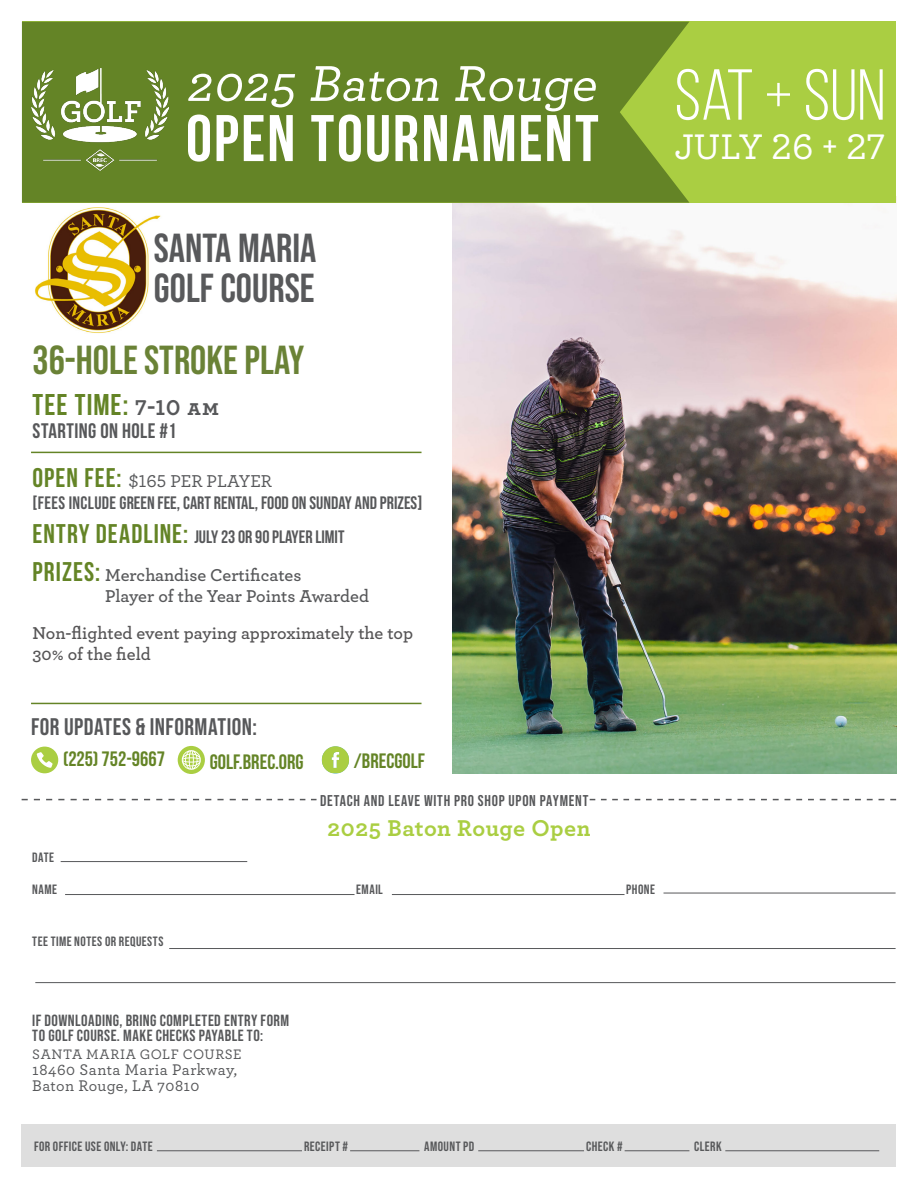
<style>
.page{position:relative;width:918px;height:1188px;background:#fff}
.page>*{position:absolute;margin:0;border:0;box-sizing:border-box;transform-origin:0 0}
.t1{font:72px "Bebas Neue";color:#fff}
.t2{font:700 65.7px "Bebas Neue";letter-spacing:.03em;color:#fff}
.t3{font:italic 500 52.8px "Archer";color:#fff}
.t4{font:40.5px "Bebas Neue";color:#58595b}
.t5{font:40.5px "Bebas Neue";color:#6a8236}
.t6{font:500 37.35px "Archer";color:#fff}
.t7{font:700 30px "Bebas Neue";letter-spacing:.035em;color:#648426}
.t8{font:24px "Bebas Neue";letter-spacing:.02em;color:#57585a}
.t9{font:700 24px "Archer";letter-spacing:.02em;color:#aace42}
.t10{font:700 21px "Bebas Neue";letter-spacing:.015em;color:#57585a}
.t11{font:700 20.85px "Bebas Neue";color:#648426}
.t12{font:600 18px "Archer";color:#57585a}
.t13{font:600 18px "Archer";color:#555455}
.t14{font:18px "Bebas Neue";color:#57585a}
.t15{font:18px "Bebas Neue";color:#57585a}
.t16{font:500 18px "Archer";color:#58595b}
.t17{font:16.2px/14.4px "Bebas Neue";letter-spacing:.025em;color:#57585a}
.t18{font:500 16.2px/16.2px "Archer";letter-spacing:.025em;color:#57585a}
.t19{font:15.6px "Bebas Neue";letter-spacing:.045em;color:#57585a}
.t20{font:500 14.4px "Archer";letter-spacing:.04em;color:#57585a}
.t21{font:13.5px "Bebas Neue";letter-spacing:.035em;color:#57585a}
.t22{font:700 13.5px "Bebas Neue";letter-spacing:.03em;color:#57585a}
.s1{font-family:"Archer";font-size:22.5px;color:#57585a}
.s2{font-family:"Bebas Neue";font-weight:700;font-size:27px;color:#648426}
.s3{font-weight:700;font-size:27px;color:#648426}
.s4{font-weight:400}
</style>
<div class="page">
<img style="left:21px;top:184px;width:140px;height:149px">
<img style="left:453px;top:203px;width:443px;height:571px">
<svg style="left:22px;top:799px;width:226px;height:1px"></svg>
<div style="left:22px;top:1124px;width:874px;height:42px;background:#dedede"></div>
<div style="left:22px;top:22px;width:874px;height:181px;background:#aace42"></div>
<div style="left:22px;top:22px;width:667px;height:181px;background:#648426"></div>
<hr style="left:31px;top:452px;width:391px;height:1px;background:#648426">
<hr style="left:31px;top:703px;width:391px;height:1px;background:#648426">
<svg style="left:178px;top:746px;width:27px;height:28px"></svg>
<svg style="left:322px;top:746px;width:27px;height:28px"></svg>
<svg style="left:31px;top:747px;width:27px;height:26px"></svg>
<hr style="left:725px;top:1151px;width:154px;height:1px;background:#57585a">
<hr style="left:157px;top:1151px;width:145px;height:1px;background:#57585a">
<hr style="left:625px;top:1151px;width:64px;height:1px;background:#57585a">
<hr style="left:478px;top:1151px;width:106px;height:1px;background:#57585a">
<hr style="left:350px;top:1151px;width:69px;height:1px;background:#57585a">
<hr style="left:61px;top:861px;width:186px;height:1px;background:#57585a">
<hr style="left:65px;top:894px;width:290px;height:1px;background:#57585a">
<hr style="left:392px;top:894px;width:233px;height:1px;background:#57585a">
<hr style="left:664px;top:893px;width:232px;height:1px;background:#57585a">
<hr style="left:169px;top:948px;width:727px;height:1px;background:#57585a">
<hr style="left:35px;top:982px;width:861px;height:1px;background:#57585a">
<svg style="left:590px;top:799px;width:306px;height:1px"></svg>
<svg style="left:255px;top:799px;width:62px;height:1px"></svg>
<img style="left:31px;top:68px;width:138px;height:103px">
<p class="t3" style="left:186px;top:45px;width:423px">2025 Baton Rouge</p>
<p class="t2" style="left:186px;top:102px;width:414px">OPEN TOURNAMENT</p>
<p class="t1" style="left:675px;top:56px;width:212px">SAT + SUN</p>
<p class="t6" style="left:675px;top:119px;width:212px">JULY 26 + 27</p>
<p class="t4" style="left:154px;top:225px;width:164px">SANTA MARIA</p>
<p class="t4" style="left:154px;top:265px;width:162px">GOLF COURSE</p>
<p class="t5" style="left:33px;top:337px;width:273px">36-HOLE STROKE PLAY</p>
<p class="t7" style="left:33px;top:388px;width:188px">TEE TIME: <span class="s1">7-10 am</span></p>
<p class="t10" style="left:33px;top:419px;width:145px">STARTING ON HOLE #1</p>
<p class="t16" style="left:33px;top:468px;width:241px"><span class="s2">OPEN FEE:</span> $165 PER PLAYER</p>
<p class="t14" style="left:33px;top:492px;width:391px">[FEES INCLUDE GREEN FEE, CART RENTAL, FOOD ON SUNDAY AND PRIZES]</p>
<p class="t15" style="left:33px;top:527px;width:313px"><span class="s3">ENTRY DEADLINE:</span> JULY 23 OR 90 PLAYER LIMIT</p>
<p class="t12" style="left:33px;top:561px;width:270px"><span class="s2">PRIZES:</span> Merchandise Certificates</p>
<p class="t12" style="left:105px;top:583px;width:265px">Player of the Year Points Awarded</p>
<p class="t13" style="left:33px;top:619px;width:382px">Non-flighted event paying approximately the top</p>
<p class="t13" style="left:33px;top:641px;width:120px">30% of the field</p>
<p class="t8" style="left:31px;top:713px;width:227px">FOR UPDATES &amp; INFORMATION:</p>
<p class="t11" style="left:63px;top:748px;width:103px">(225) 752-9667</p>
<p class="t11" style="left:210px;top:750px;width:95px">GOLF.BREC.ORG</p>
<p class="t11" style="left:354px;top:749px;width:73px">/BRECGOLF</p>
<p class="t19" style="left:320px;top:792px;width:270px">DETACH AND LEAVE WITH PRO SHOP UPON PAYMENT</p>
<p class="t9" style="left:327px;top:809px;width:265px">2025 Baton Rouge Open</p>
<p class="t21" style="left:32px;top:850px;width:23px">DATE</p>
<p class="t21" style="left:32px;top:882px;width:26px">NAME</p>
<p class="t21" style="left:356px;top:882px;width:28px">EMAIL</p>
<p class="t21" style="left:626px;top:882px;width:30px">PHONE</p>
<p class="t21" style="left:32px;top:934px;width:133px">TEE TIME NOTES OR REQUESTS</p>
<p class="t17" style="left:32px;top:1013px;width:258px">IF DOWNLOADING, BRING COMPLETED ENTRY FORM<br>TO GOLF COURSE. MAKE CHECKS PAYABLE TO:</p>
<p class="t20" style="left:32px;top:1044px;width:211px">SANTA MARIA GOLF COURSE</p>
<p class="t18" style="left:32px;top:1061px;width:206px">18460 Santa Maria Parkway,<br>Baton Rouge, LA 70810</p>
<p class="t22" style="left:34px;top:1139px;width:120px">FOR OFFICE USE ONLY: <span class="s4">DATE</span></p>
<p class="t21" style="left:304px;top:1138px;width:46px">RECEIPT #</p>
<p class="t21" style="left:424px;top:1138px;width:52px">AMOUNT PD</p>
<p class="t21" style="left:586px;top:1138px;width:38px">CHECK #</p>
<p class="t21" style="left:694px;top:1138px;width:29px">CLERK</p>
</div>
